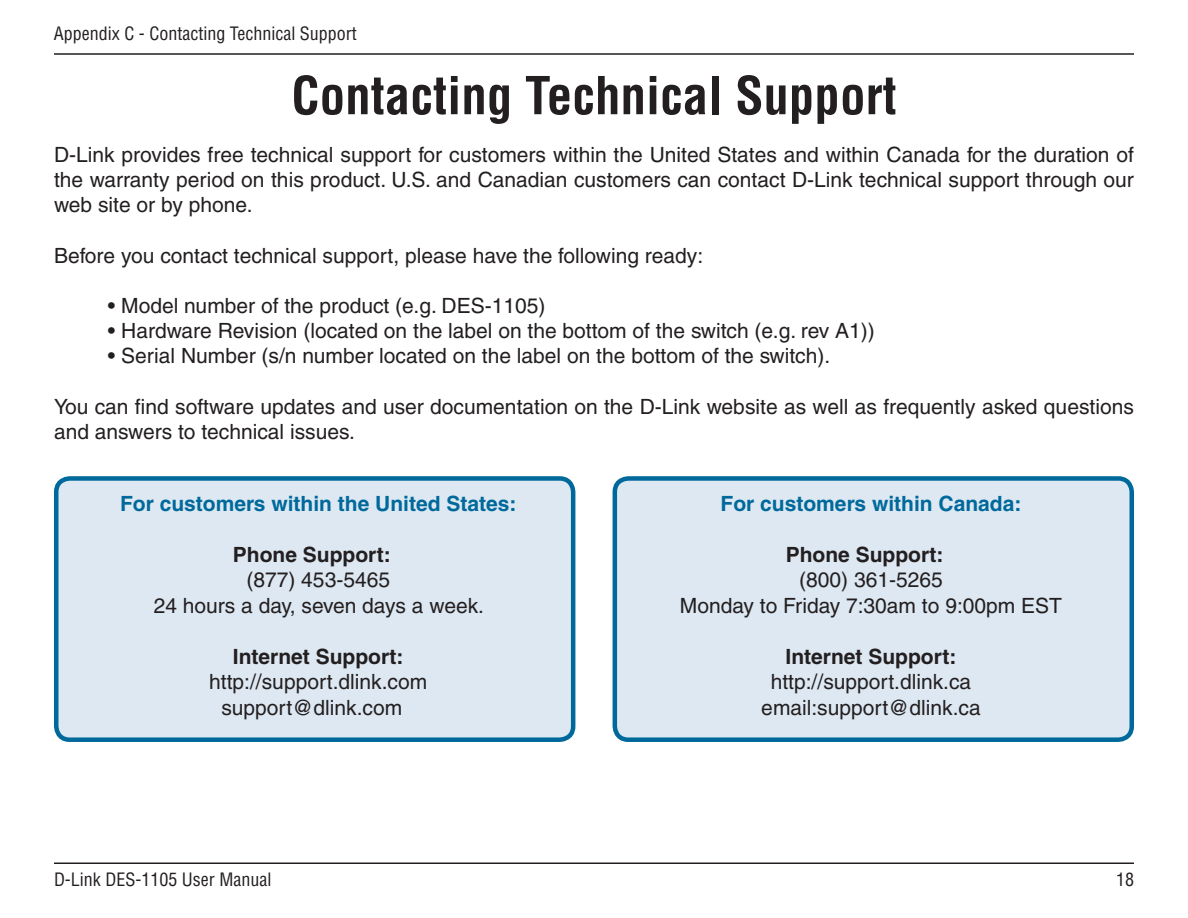
<style>
.page{position:relative;width:1188px;height:918px;background:#fff}
.page>*{position:absolute;margin:0;border:0;box-sizing:border-box;transform-origin:0 0}
.Heading_1{font:700 condensed 51px "Helvetica";color:#231f20}
.Body_14{font:21px/25.2px "Helvetica";color:#231f20;text-align:justify}
.Bullet{font:21px "Helvetica";color:#231f20}
.Body_14-2{font:700 21px "Helvetica";color:#00699b}
.Bullet-2{font:700 21px "Helvetica";color:#231f20}
.Master_Page_Text{font:condensed 18px "Helvetica";color:#231f20}
</style>
<div class="page">
<hr style="left:54px;top:53px;width:1080px;height:2px;background:#231f20">
<hr style="left:54px;top:862px;width:1080px;height:2px;background:#231f20">
<div style="left:612px;top:476px;width:522px;height:264px;background:#dde8f2"></div>
<div style="left:54px;top:476px;width:522px;height:264px;background:#dde8f2"></div>
<p class="Master_Page_Text" style="left:54px;top:22px;width:305px">Appendix C - Contacting Technical Support</p>
<p class="Heading_1" style="left:291px;top:64px;width:607px">Contacting Technical Support</p>
<p class="Body_14" style="left:54px;top:142px;width:1082px">D-Link provides free technical support for customers within the United States and within Canada for the duration of the warranty period on this product. U.S. and Canadian customers can contact D-Link technical support through our web site or by phone.</p>
<p class="Body_14" style="left:54px;top:243px;width:651px">Before you contact technical support, please have the following ready:</p>
<p class="Body_14" style="left:108px;top:293px;width:439px">• Model number of the product (e.g. DES-1105)</p>
<p class="Body_14" style="left:108px;top:318px;width:768px">• Hardware Revision (located on the label on the bottom of the switch (e.g. rev A1))</p>
<p class="Body_14" style="left:108px;top:343px;width:724px">• Serial Number (s/n number located on the label on the bottom of the switch).</p>
<p class="Body_14" style="left:54px;top:394px;width:1081px">You can find software updates and user documentation on the D-Link website as well as frequently asked questions and answers to technical issues.</p>
<p class="Body_14-2" style="left:120px;top:491px;width:398px">For customers within the United States:</p>
<p class="Bullet-2" style="left:233px;top:542px;width:159px">Phone Support:</p>
<p class="Bullet" style="left:246px;top:568px;width:145px">(877) 453-5465</p>
<p class="Bullet" style="left:154px;top:593px;width:332px">24 hours a day, seven days a week.</p>
<p class="Bullet-2" style="left:233px;top:644px;width:172px">Internet Support:</p>
<p class="Bullet" style="left:209px;top:670px;width:219px">http://support.dlink.com</p>
<p class="Bullet" style="left:221px;top:695px;width:182px">support@dlink.com</p>
<p class="Body_14-2" style="left:721px;top:491px;width:302px">For customers within Canada:</p>
<p class="Bullet-2" style="left:786px;top:542px;width:159px">Phone Support:</p>
<p class="Bullet" style="left:799px;top:568px;width:145px">(800) 361-5265</p>
<p class="Bullet" style="left:680px;top:593px;width:384px">Monday to Friday 7:30am to 9:00pm EST</p>
<p class="Bullet-2" style="left:786px;top:644px;width:172px">Internet Support:</p>
<p class="Bullet" style="left:771px;top:670px;width:202px">http://support.dlink.ca</p>
<p class="Bullet" style="left:761px;top:695px;width:221px">email:support@dlink.ca</p>
<p class="Master_Page_Text" style="left:54px;top:868px;width:219px">D-Link DES-1105 User Manual</p>
<p class="Master_Page_Text" style="left:1116px;top:868px;width:19px">18</p>
</div>
